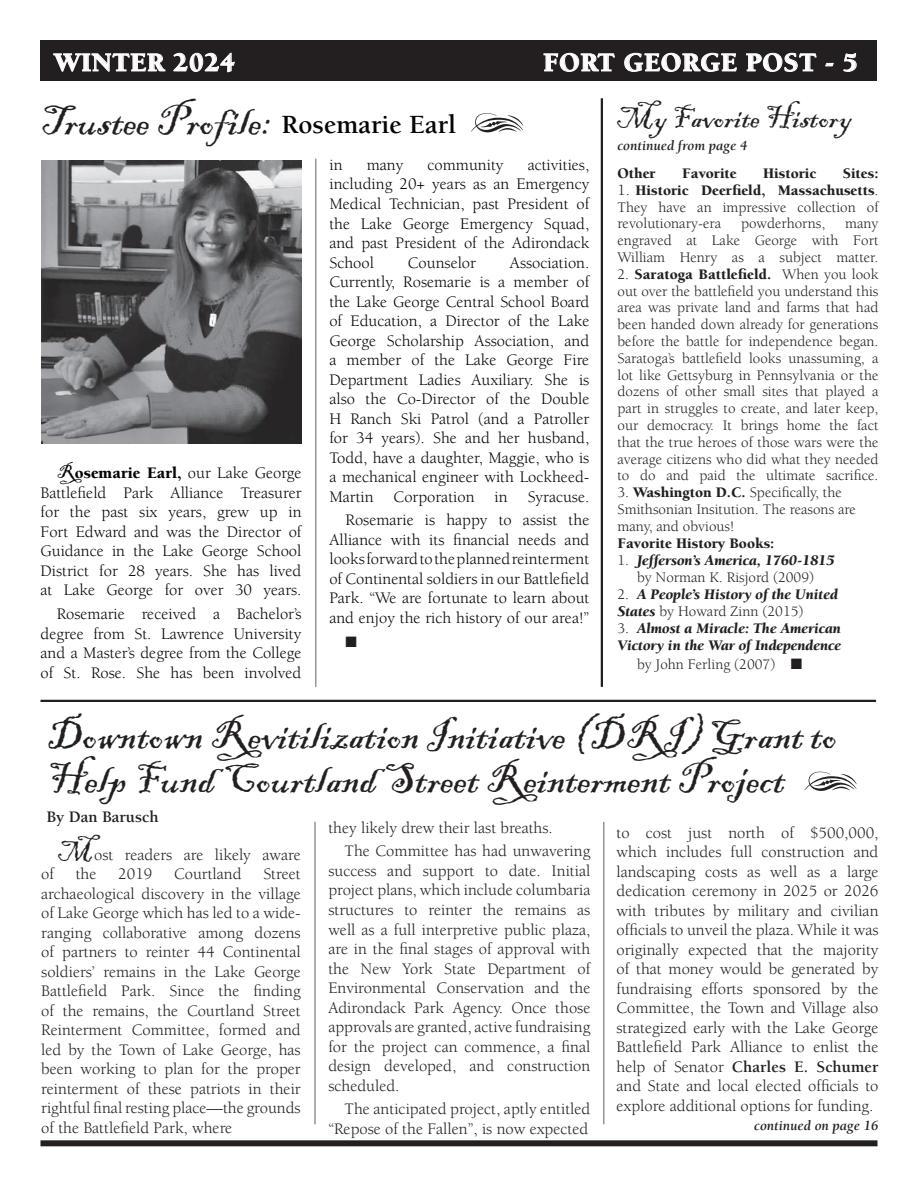
<style>
.page{position:relative;width:918px;height:1188px;background:#fff}
.page>*{position:absolute;margin:0;border:0;box-sizing:border-box;transform-origin:0 0}
.t1{font:43.5px/43.5px "Blackadder ITC";color:#231f20}
.t2{font:31.5px "Blackadder ITC";color:#231f20}
.t3{font:900 27px "Berkeley";letter-spacing:.025em;color:#fff}
.t4{font:16.5px/19.5px "Berkeley";color:#1f2020;text-align:justify}
.t5{font:16.5px/19.5px "Berkeley";color:#040503;text-align:justify}
.t6{font:700 16.5px "Berkeley";color:#231f20}
.t7{font:15px/16.8px "Berkeley";color:#231f20;text-align:justify}
.t8{font:italic 900 15px/17px "Berkeley";color:#231f20}
.t9{font:900 15px "Berkeley";color:#231f20}
.t10{font:15px "Zapf Dingbats";color:#231f20}
.t11{font:italic 700 14.25px "Berkeley";color:#231f20}
.s1{font-family:"Berkeley";font-weight:700;font-size:27px;color:#040503}
.s2{font-family:"Blackadder ITC";font-size:21px}
.s3{font-weight:900}
.s4{font-size:15.75px}
.s5{font-weight:400;font-style:normal}
.s6{font-family:"Blackadder ITC";font-size:30px;color:#231f20}
.s7{font-weight:700}
</style>
<div class="page">
<div style="left:40px;top:40px;width:838px;height:41px;background:#231f20"></div>
<svg style="left:53px;top:53px;width:112px;height:19px"></svg>
<svg style="left:173px;top:53px;width:62px;height:19px"></svg>
<svg style="left:544px;top:53px;width:71px;height:19px"></svg>
<svg style="left:624px;top:53px;width:113px;height:19px"></svg>
<svg style="left:746px;top:53px;width:71px;height:19px"></svg>
<svg style="left:825px;top:63px;width:9px;height:4px"></svg>
<svg style="left:843px;top:53px;width:14px;height:19px"></svg>
<div style="left:40px;top:1140px;width:838px;height:6px;background:#231f20"></div>
<img style="left:42px;top:160px;width:259px;height:284px">
<hr style="left:315px;top:159px;width:1px;height:528px;background:#939598">
<hr style="left:40px;top:700px;width:836px;height:2px;background:#231f20">
<hr style="left:314px;top:822px;width:2px;height:302px;background:#939598">
<hr style="left:601px;top:98px;width:2px;height:589px;background:#231f20">
<hr style="left:603px;top:822px;width:1px;height:302px;background:#939598">
<h3 class="t3" style="left:54px;top:48px;width:183px">WINTER 2024</h3>
<h3 class="t3" style="left:543px;top:48px;width:316px">FORT GEORGE POST - 5</h3>
<h1 class="t1" style="left:40px;top:101px;width:417px">Trustee Profile: <span class="s1">Rosemarie Earl</span></h1>
<h2 class="t2" style="left:616px;top:99px;width:237px">My Favorite History</h2>
<p class="t11" style="left:618px;top:138px;width:131px">continued from page 4</p>
<p class="t5" style="left:41px;top:464px;width:263px;text-indent:16px"><span class="s2">R</span><span class="s3">osemarie Earl,</span> our Lake George Battlefield Park Alliance Treasurer for the past six years, grew up in Fort Edward and was the Director of Guidance in the Lake George School District for 28 years. She has lived at Lake George for over 30 years.</p>
<p class="t5" style="left:41px;top:605px;width:263px;text-indent:16px">Rosemarie received a Bachelor’s degree from St. Lawrence University and a Master’s degree from the College of St. Rose. She has been involved</p>
<p class="t5" style="left:329px;top:155px;width:15px">in</p>
<p class="t5" style="left:367px;top:155px;width:38px">many</p>
<p class="t5" style="left:427px;top:155px;width:78px">community</p>
<p class="t5" style="left:329px;top:155px;width:261px;text-indent:198px">activities, including 20+ years as an Emergency Medical Technician, past President of the Lake George Emergency Squad, and past President of the Adirondack School</p>
<p class="t5" style="left:408px;top:253px;width:70px">Counselor</p>
<p class="t5" style="left:329px;top:253px;width:261px;text-indent:181px">Association.<br>Currently, Rosemarie is a member of the Lake George Central School Board of Education, a Director of the Lake George Scholarship Association, and a member of the Lake George Fire Department Ladies Auxiliary. She is also the Co-Director of the Double H Ranch Ski Patrol (and a Patroller for 34 years). She and her husband, Todd, have a daughter, Maggie, who is a mechanical engineer with Lockheed-Martin Corporation in Syracuse.</p>
<p class="t5" style="left:329px;top:511px;width:262px;text-indent:16px">Rosemarie is happy to assist the Alliance with its financial needs and looks forward to the planned reinterment of Continental soldiers in our Battlefield Park. “We are fortunate to learn about and enjoy the rich history of our area!”</p>
<p class="t10" style="left:346px;top:634px;width:13px">■</p>
<p class="t9" style="left:618px;top:165px;width:40px">Other</p>
<p class="t9" style="left:682px;top:165px;width:56px">Favorite</p>
<p class="t9" style="left:763px;top:165px;width:55px">Historic</p>
<p class="t9" style="left:843px;top:165px;width:37px">Sites:</p>
<p class="t7" style="left:618px;top:182px;width:262px"><span class="s4">1.</span> <span class="s3">Historic Deerfield, Massachusetts</span>.<br>They have an impressive collection of revolutionary-era</p>
<p class="t7" style="left:741px;top:216px;width:86px">powderhorns,</p>
<p class="t7" style="left:618px;top:216px;width:263px;text-indent:228px">many engraved at Lake George with Fort William Henry as a subject matter.</p>
<p class="t7" style="left:618px;top:266px;width:263px">2. <span class="s3">Saratoga Battlefield.</span> When you look out over the battlefield you understand this area was private land and farms that had been handed down already for generations before the battle for independence began.<br>Saratoga’s battlefield looks unassuming, a lot like Gettsyburg in Pennsylvania or the dozens of other small sites that played a part in struggles to create, and later keep, our democracy. It brings home the fact that the true heroes of those wars were the average citizens who did what they needed to do and paid the ultimate sacrifice.</p>
<p class="t7" style="left:618px;top:484px;width:240px;text-align:left">3. <span class="s3">Washington D.C.</span> Specifically, the<br>Smithsonian Insitution. The reasons are many, and obvious!</p>
<p class="t9" style="left:618px;top:535px;width:158px">Favorite History Books:</p>
<p class="t8" style="left:618px;top:552px;width:219px;text-align:center"><span class="s5">1.</span> Jefferson’s America, 1760-1815 <span class="s5">by Norman K. Risjord (2009)</span></p>
<p class="t8" style="left:618px;top:586px;width:222px"><span class="s5">2.</span> A People’s History of the United<br>States <span class="s5">by Howard Zinn (2015)</span></p>
<p class="t8" style="left:618px;top:620px;width:225px"><span class="s5">3.</span> Almost a Miracle: The American<br>Victory in the War of Independence</p>
<p class="t7" style="left:637px;top:656px;width:167px">by John Ferling (2007) ■</p>
<h1 class="t1" style="left:46px;top:716px;width:792px">Downtown Revitilization Initiative (DRI) Grant to<br>Help Fund Courtland Street Reinterment Project</h1>
<p class="t4" style="left:57px;top:845px;width:245px"><span class="s6">M</span>ost readers are likely aware</p>
<p class="t4" style="left:41px;top:865px;width:14px">of</p>
<p class="t4" style="left:76px;top:865px;width:22px">the</p>
<p class="t4" style="left:118px;top:865px;width:36px">2019</p>
<p class="t4" style="left:174px;top:865px;width:69px">Courtland</p>
<p class="t6" style="left:46px;top:808px;width:114px">By Dan Barusch</p>
<p class="t4" style="left:345px;top:816px;width:247px;line-height:23.9px;text-indent:-16px">they likely drew their last breaths.<br>The Committee has had unwavering</p>
<p class="t4" style="left:328px;top:861px;width:264px">success and support to date. Initial project plans, which include columbaria structures to reinter the remains as well as a full interpretive public plaza, are in the final stages of approval with the New York State Department of Environmental Conservation and the Adirondack Park Agency. Once those approvals are granted, active fundraising for the project can commence, a final design developed, and construction scheduled.</p>
<p class="t4" style="left:328px;top:1100px;width:264px;text-align:right">The anticipated project, aptly entitled “Repose of the Fallen”, is now expected</p>
<p class="t4" style="left:616px;top:823px;width:264px">to cost just north of $500,000, which includes full construction and landscaping costs as well as a large dedication ceremony in 2025 or 2026 with tributes by military and civilian officials to unveil the plaza. While it was originally expected that the majority of that money would be generated by fundraising efforts sponsored by the Committee, the Town and Village also strategized early with the Lake George Battlefield Park Alliance to enlist the help of Senator <span class="s7">Charles E. Schumer </span>and State and local elected officials to explore additional options for funding.</p>
<p class="t11" style="left:754px;top:1118px;width:126px">continued on page 16</p>
<p class="t4" style="left:41px;top:865px;width:261px;text-indent:222px">Street archaeological discovery in the village of Lake George which has led to a wide&shy;ranging collaborative among dozens of partners to reinter 44 Continental soldiers’ remains in the Lake George Battlefield Park. Since the finding of the remains, the Courtland Street Reinterment Committee, formed and led by the Town of Lake George, has been working to plan for the proper reinterment of these patriots in their rightful final resting place—the grounds of the Battlefield Park, where</p>
</div>
